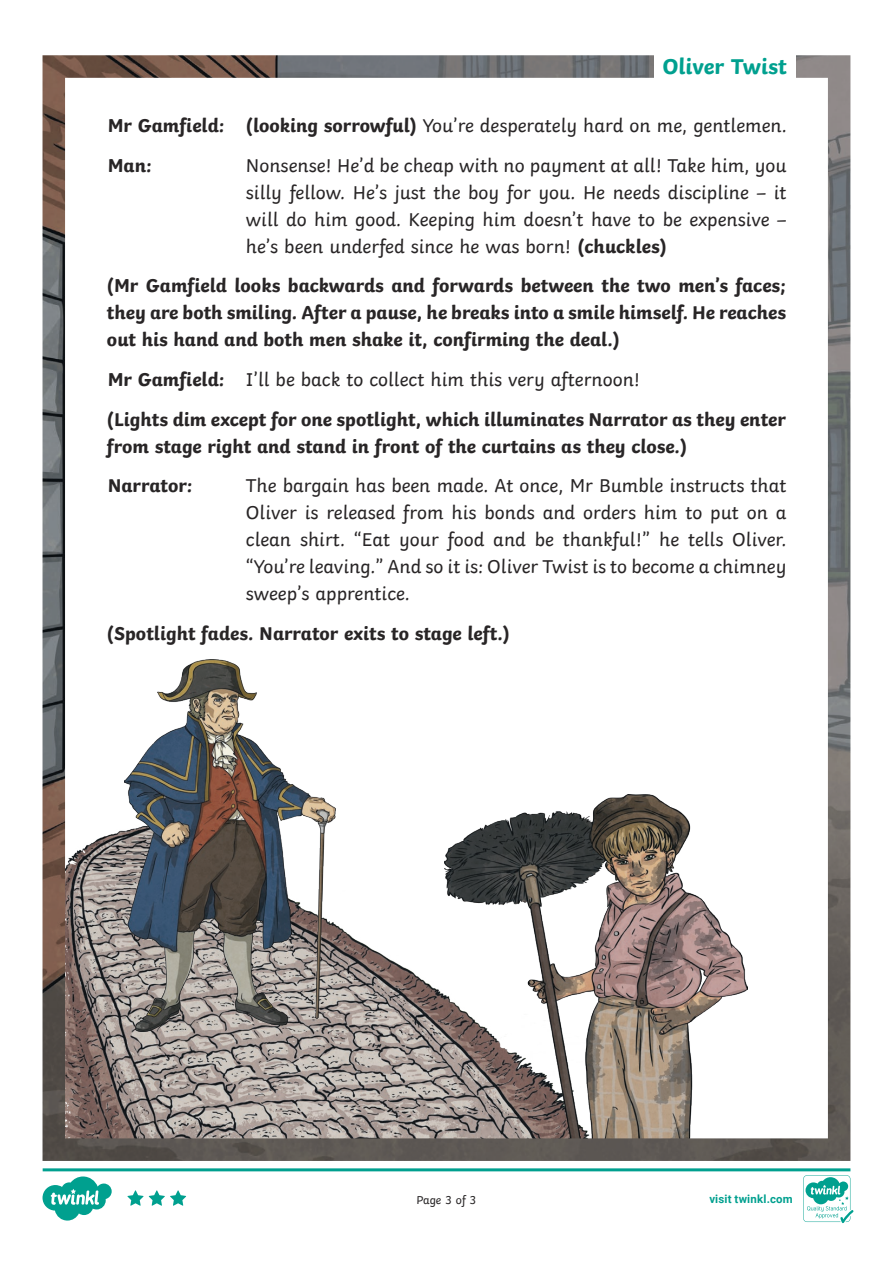
<style>
.page{position:relative;width:893px;height:1263px;background:#fff}
.page>*{position:absolute;margin:0;border:0;box-sizing:border-box;transform-origin:0 0}
.Heading_2{font:700 22.5px "Twinkl";color:#00a08f}
.KS2_Body_Copy{font:19.5px/27px "Twinkl";color:#282526;text-align:justify}
.KS2_Body_Copy-2{font:700 19.5px/27px "Twinkl";color:#282526;text-align:justify}
.t1{font:12px "Twinkl";letter-spacing:-.005em;color:#282526}
.t2{font:700 11.4px "Roboto";letter-spacing:.02em;color:#00a08f}
.s1{font-weight:700}
</style>
<div class="page">
<img style="left:43px;top:55px;width:807px;height:1106px">
<div style="left:654px;top:46px;width:141px;height:41px;background:#fff"></div>
<img style="left:124px;top:659px;width:211px;height:372px">
<svg style="left:43px;top:1168px;width:810px;height:55px"></svg>
<p class="KS2_Body_Copy-2" style="left:108px;top:110px;width:118px">Mr Gamfield:</p>
<p class="KS2_Body_Copy-2" style="left:108px;top:149px;width:45px">Man:</p>
<p class="Heading_2" style="left:662px;top:48px;width:126px">Oliver Twist</p>
<p class="KS2_Body_Copy" style="left:246px;top:110px;width:542px"><span class="s1">(looking sorrowful)</span> You’re desperately hard on me, gentlemen.</p>
<p class="KS2_Body_Copy" style="left:246px;top:150px;width:542px">Nonsense! He’d be cheap with no payment at all! Take him, you silly fellow. He’s just the boy for you. He needs discipline – it will do him good. Keeping him doesn’t have to be expensive – he’s been underfed since he was born! <span class="s1">(chuckles)</span></p>
<p class="KS2_Body_Copy-2" style="left:107px;top:270px;width:681px">(Mr Gamfield looks backwards and forwards between the two men’s faces; they are both smiling. After a pause, he breaks into a smile himself. He reaches out his hand and both men shake it, confirming the deal.)</p>
<p class="KS2_Body_Copy-2" style="left:108px;top:364px;width:118px">Mr Gamfield:</p>
<p class="KS2_Body_Copy" style="left:246px;top:364px;width:396px">I’ll be back to collect him this very afternoon!</p>
<p class="KS2_Body_Copy-2" style="left:107px;top:403px;width:680px">(Lights dim except for one spotlight, which illuminates Narrator as they enter from stage right and stand in front of the curtains as they close.)</p>
<p class="KS2_Body_Copy-2" style="left:108px;top:470px;width:86px">Narrator:</p>
<p class="KS2_Body_Copy" style="left:246px;top:470px;width:542px">The bargain has been made. At once, Mr Bumble instructs that Oliver is released from his bonds and orders him to put on a clean shirt. “Eat your food and be thankful!” he tells Oliver. “You’re leaving.” And so it is: Oliver Twist is to become a chimney sweep’s apprentice.</p>
<p class="KS2_Body_Copy-2" style="left:107px;top:618px;width:405px">(Spotlight fades. Narrator exits to stage left.)</p>
<p class="t1" style="left:416px;top:1191px;width:62px">Page 3 of 3</p>
<p class="t2" style="left:709px;top:1191px;width:85px">visit twinkl.com</p>
</div>
